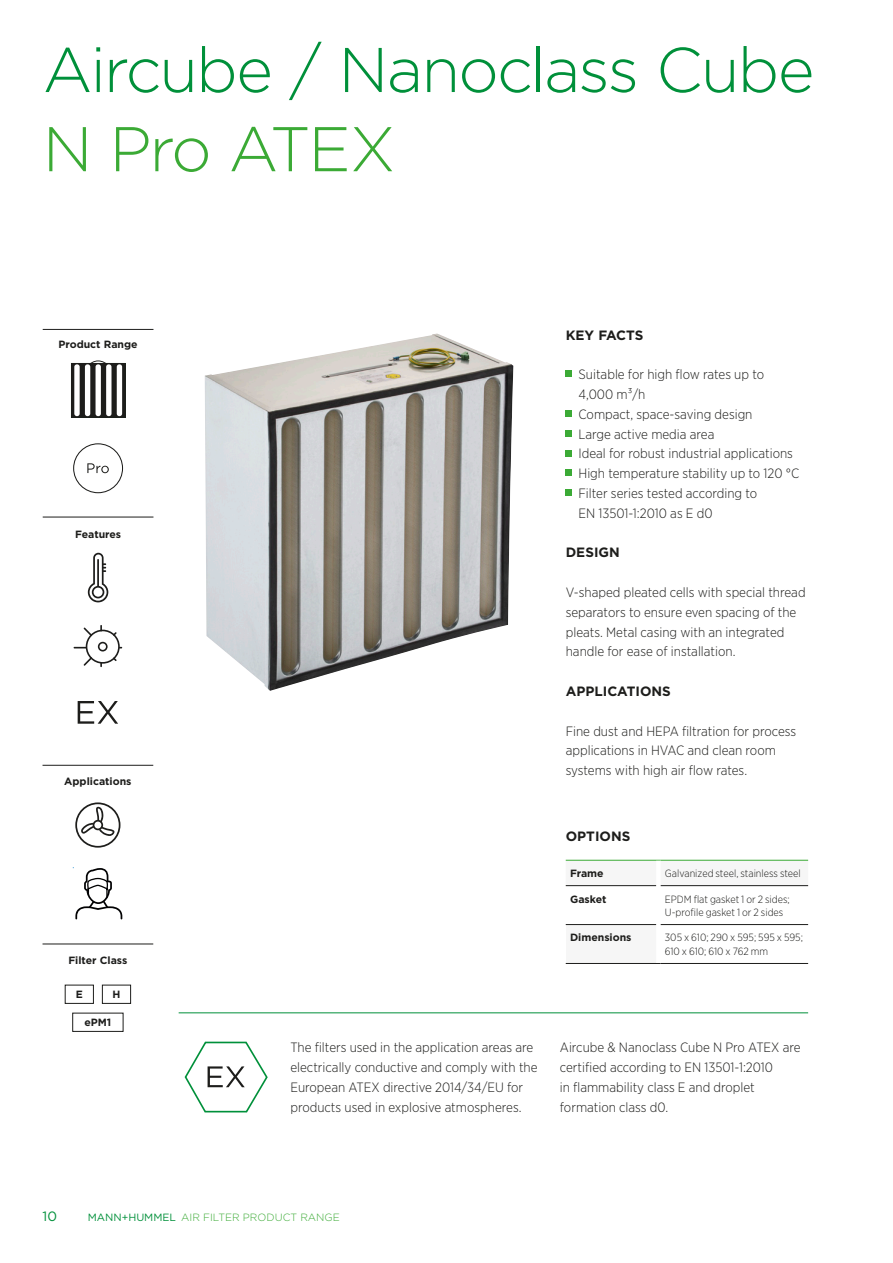
<style>
.page{position:relative;width:893px;height:1263px;background:#fff}
.page>*{position:absolute;margin:0;border:0;box-sizing:border-box;transform-origin:0 0}
.t1{font:300 63px "Gotham";letter-spacing:-.03em;color:#00903a}
.t2{font:300 63px "Gotham";letter-spacing:-.035em;color:#3baa35}
.t3{font:300 13.5px/19.8px "Gotham Narrow";color:#1d1d1b}
.t4{font:700 13.5px "Gotham";color:#1d1d1b}
.t5{font:13.5px "Gotham";color:#00903a}
.t6{font:300 10.5px/13.5px "Gotham Narrow";color:#1d1d1b}
.t7{font:700 10.5px "Gotham";color:#1d1d1b}
.t8{font:300 10.5px "Gotham";color:#3baa35}
.s1{font-weight:400;color:#00903a}
</style>
<div class="page">
<div style="left:566px;top:924px;width:95px;height:39px;background:#f6f6f6"></div>
<hr style="left:566px;top:924px;width:95px;height:1px;background:#1d1d1b">
<hr style="left:566px;top:963px;width:95px;height:1px;background:#1d1d1b">
<hr style="left:661px;top:924px;width:147px;height:1px;background:#1d1d1b">
<hr style="left:661px;top:963px;width:147px;height:1px;background:#1d1d1b">
<hr style="left:566px;top:860px;width:95px;height:1px;background:#3baa35">
<hr style="left:566px;top:885px;width:95px;height:1px;background:#1d1d1b">
<hr style="left:661px;top:860px;width:147px;height:1px;background:#3baa35">
<hr style="left:661px;top:885px;width:147px;height:1px;background:#1d1d1b">
<div style="left:65px;top:985px;width:29px;height:19px;border:1px solid #1d1d1b"></div>
<div style="left:102px;top:985px;width:29px;height:19px;border:1px solid #1d1d1b"></div>
<div style="left:72px;top:1013px;width:51px;height:19px;border:1px solid #1d1d1b"></div>
<hr style="left:43px;top:765px;width:110px;height:1px;background:#1d1d1b">
<hr style="left:43px;top:943px;width:110px;height:1px;background:#1d1d1b">
<svg style="left:73px;top:867px;width:49px;height:52px"></svg>
<svg style="left:75px;top:802px;width:45px;height:46px"></svg>
<svg style="left:78px;top:701px;width:40px;height:23px"></svg>
<svg style="left:74px;top:625px;width:48px;height:42px"></svg>
<hr style="left:43px;top:329px;width:110px;height:1px;background:#1d1d1b">
<div style="left:656px;top:861px;width:5px;height:102px;background:#fff"></div>
<img style="left:205px;top:333px;width:308px;height:358px">
<svg style="left:566px;top:371px;width:6px;height:6px"></svg>
<div style="left:566px;top:410px;width:6px;height:7px;background:#3baa35"></div>
<svg style="left:566px;top:430px;width:6px;height:6px"></svg>
<svg style="left:566px;top:450px;width:6px;height:6px"></svg>
<svg style="left:566px;top:470px;width:6px;height:6px"></svg>
<svg style="left:566px;top:490px;width:6px;height:6px"></svg>
<hr style="left:43px;top:517px;width:110px;height:1px;background:#1d1d1b">
<svg style="left:71px;top:360px;width:54px;height:58px;background:#373735"></svg>
<div style="left:74px;top:364px;width:6px;height:52px;background:#fff;border-radius:3px"></div>
<div style="left:85px;top:364px;width:5px;height:52px;background:#fff;border-radius:3px"></div>
<div style="left:96px;top:364px;width:5px;height:52px;background:#fff;border-radius:3px"></div>
<div style="left:106px;top:364px;width:6px;height:52px;background:#fff;border-radius:3px"></div>
<div style="left:117px;top:364px;width:5px;height:52px;background:#fff;border-radius:3px"></div>
<svg style="left:88px;top:553px;width:20px;height:49px"></svg>
<svg style="left:73px;top:443px;width:50px;height:50px"></svg>
<hr style="left:179px;top:1012px;width:629px;height:1px;background:#00903a">
<svg style="left:184px;top:1041px;width:84px;height:72px"></svg>
<h1 class="t1" style="left:43px;top:30px;width:773px">Aircube / Nanoclass Cube</h1>
<h1 class="t2" style="left:43px;top:109px;width:354px">N Pro ATEX</h1>
<p class="t7" style="left:58px;top:337px;width:81px">Product Range</p>
<p class="t7" style="left:75px;top:527px;width:48px">Features</p>
<p class="t7" style="left:64px;top:774px;width:69px">Applications</p>
<p class="t7" style="left:68px;top:953px;width:60px">Filter Class</p>
<p class="t7" style="left:76px;top:988px;width:9px">E</p>
<p class="t7" style="left:112px;top:988px;width:9px">H</p>
<p class="t7" style="left:84px;top:1016px;width:28px">ePM1</p>
<p class="t4" style="left:566px;top:326px;width:79px">KEY FACTS</p>
<p class="t3" style="left:578px;top:364px;width:222px">Suitable for high flow rates up to<br>4,000 m³/h<br>Compact, space-saving design<br>Large active media area<br>Ideal for robust industrial applications<br>High temperature stability up to 120 °C<br>Filter series tested according to<br>EN 13501-1:2010 as E d0</p>
<p class="t4" style="left:566px;top:544px;width:56px">DESIGN</p>
<p class="t3" style="left:566px;top:582px;width:241px">V-shaped pleated cells with special thread separators to ensure even spacing of the pleats. Metal casing with an integrated handle for ease of installation.</p>
<p class="t4" style="left:566px;top:682px;width:107px">APPLICATIONS</p>
<p class="t3" style="left:566px;top:721px;width:232px">Fine dust and HEPA filtration for process applications in HVAC and clean room systems with high air flow rates.</p>
<p class="t4" style="left:566px;top:827px;width:66px">OPTIONS</p>
<p class="t7" style="left:570px;top:866px;width:35px">Frame</p>
<p class="t6" style="left:665px;top:866px;width:137px">Galvanized steel, stainless steel</p>
<p class="t7" style="left:570px;top:892px;width:38px">Gasket</p>
<p class="t6" style="left:665px;top:892px;width:126px">EPDM flat gasket 1 or 2 sides;<br>U-profile gasket 1 or 2 sides</p>
<p class="t7" style="left:570px;top:931px;width:63px">Dimensions</p>
<p class="t6" style="left:665px;top:931px;width:140px">305 x 610; 290 x 595; 595 x 595;<br>610 x 610; 610 x 762 mm</p>
<p class="t3" style="left:290px;top:1037px;width:249px">The filters used in the application areas are electrically conductive and comply with the European ATEX directive 2014/34/EU for products used in explosive atmospheres.</p>
<p class="t3" style="left:560px;top:1037px;width:242px">Aircube &amp; Nanoclass Cube N Pro ATEX are certified according to EN 13501-1:2010<br>in flammability class E and droplet formation class d0.</p>
<p class="t5" style="left:43px;top:1207px;width:16px">10</p>
<p class="t8" style="left:88px;top:1210px;width:253px"><span class="s1">MANN+HUMMEL</span> AIR FILTER PRODUCT RANGE</p>
</div>
